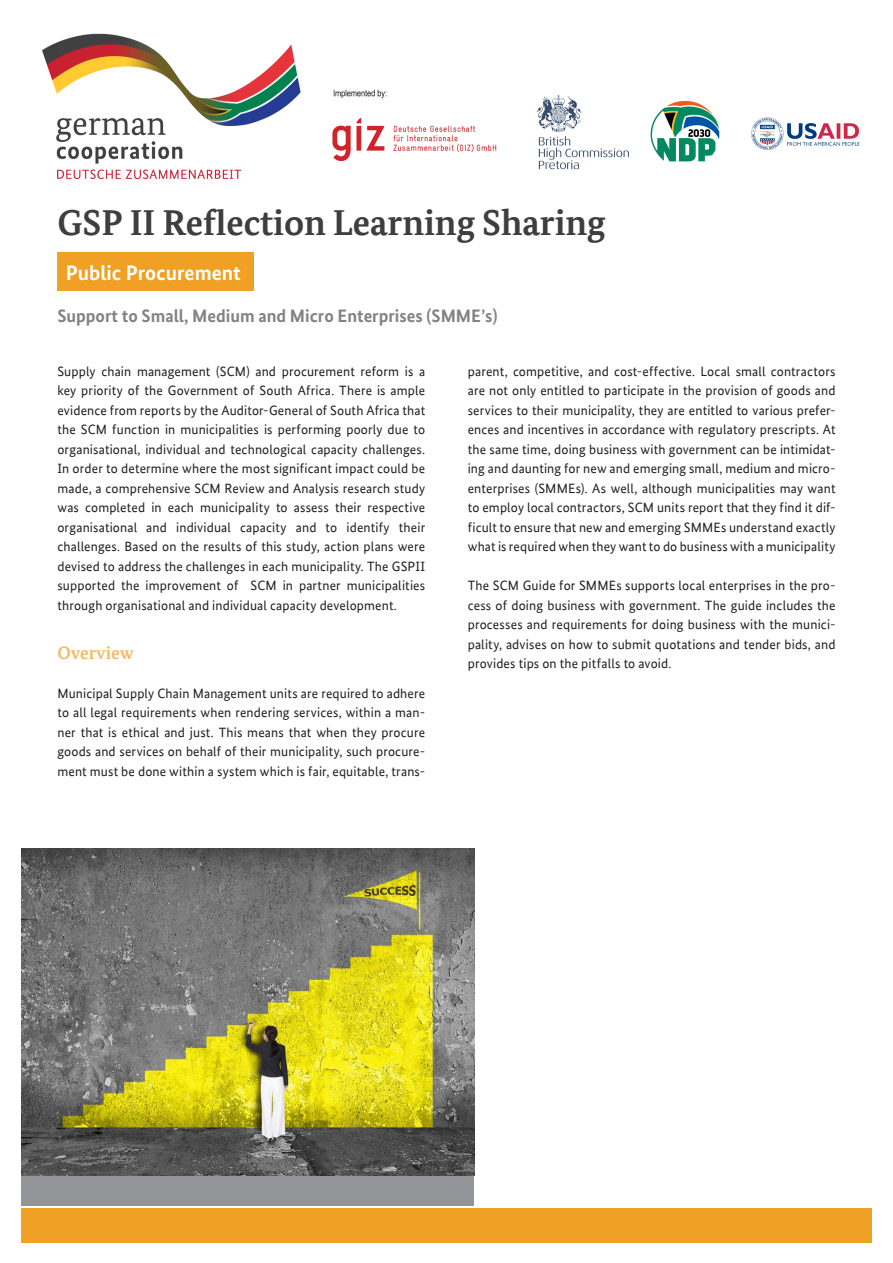
<style>
.page{position:relative;width:893px;height:1263px;background:#fff}
.page>*{position:absolute;margin:0;border:0;box-sizing:border-box;transform-origin:0 0}
.Headline{font:700 36px "Bundes Serif";color:#3e3e3f}
.Subheadline100{font:700 21px "Bundes Sans";color:#fff}
.Subheadline{font:700 18px "Bundes Sans";color:#808285}
.Überschrift1{font:700 18px "Bundes Serif";color:#f6b965}
.Paragraph{font:13.5px/19.5px "Bundes Sans";letter-spacing:.01em;color:#231f20;text-align:justify}
</style>
<div class="page">
<img style="left:42px;top:33px;width:455px;height:147px">
<div style="left:21px;top:1208px;width:851px;height:34px;background:#f0a024"></div>
<div style="left:21px;top:848px;width:453px;height:357px;background:#939598"></div>
<img style="left:21px;top:848px;width:453px;height:328px">
<div style="left:57px;top:253px;width:196px;height:38px;background:#f0a024"></div>
<img style="left:536px;top:95px;width:93px;height:75px">
<img style="left:650px;top:100px;width:70px;height:62px">
<img style="left:751px;top:117px;width:109px;height:33px">
<p class="Headline" style="left:57px;top:202px;width:550px">GSP II Reflection Learning Sharing</p>
<p class="Subheadline100" style="left:66px;top:261px;width:176px">Public Procurement</p>
<p class="Subheadline" style="left:57px;top:305px;width:442px">Support to Small, Medium and Micro Enterprises (SMME’s)</p>
<p class="Paragraph" style="left:57px;top:361px;width:369px">Supply chain management (SCM) and procurement reform is a key priority of the Government of South Africa. There is ample evidence from reports by the Auditor-General of South Africa that the SCM function in municipalities is performing poorly due to organisational, individual and technological capacity challenges.<br>In order to determine where the most significant impact could be made, a comprehensive SCM Review and Analysis research study was completed in each municipality to assess their respective organisational and individual capacity and to identify their challenges. Based on the results of this study, action plans were devised to address the challenges in each municipality. The GSPII supported the improvement of SCM in partner municipalities through organisational and individual capacity development.</p>
<p class="Überschrift1" style="left:57px;top:642px;width:78px">Overview</p>
<p class="Paragraph" style="left:57px;top:683px;width:369px">Municipal Supply Chain Management units are required to adhere to all legal requirements when rendering services, within a man&shy;ner that is ethical and just. This means that when they procure goods and services on behalf of their municipality, such procure&shy;ment must be done within a system which is fair, equitable, trans-</p>
<p class="Paragraph" style="left:468px;top:361px;width:369px">parent, competitive, and cost-effective. Local small contractors are not only entitled to participate in the provision of goods and services to their municipality, they are entitled to various prefer&shy;ences and incentives in accordance with regulatory prescripts. At the same time, doing business with government can be intimidat&shy;ing and daunting for new and emerging small, medium and micro&shy;enterprises (SMMEs). As well, although municipalities may want to employ local contractors, SCM units report that they find it dif&shy;ficult to ensure that new and emerging SMMEs understand exactly what is required when they want to do business with a municipality</p>
<p class="Paragraph" style="left:468px;top:576px;width:369px">The SCM Guide for SMMEs supports local enterprises in the pro&shy;cess of doing business with government. The guide includes the processes and requirements for doing business with the munici&shy;pality, advises on how to submit quotations and tender bids, and provides tips on the pitfalls to avoid.</p>
</div>
